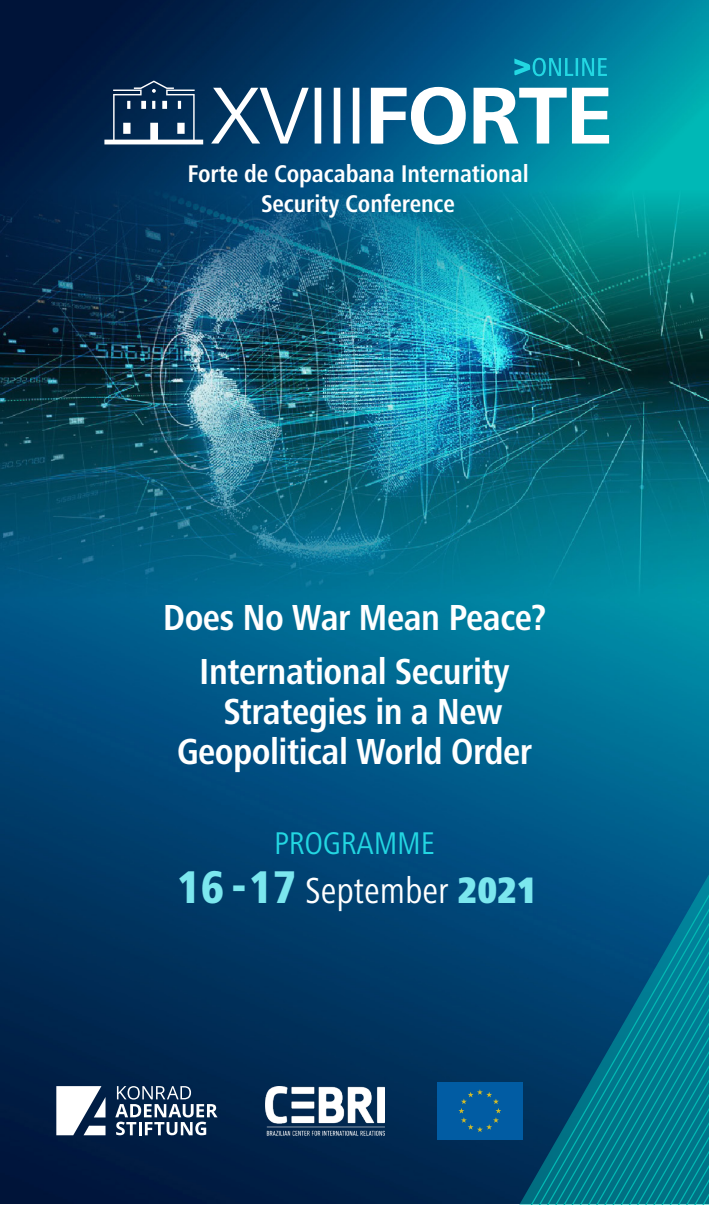
<style>
.page{position:relative;width:709px;height:1205px;background:#fff}
.page>*{position:absolute;margin:0;border:0;box-sizing:border-box;transform-origin:0 0}
.t1{font:700 condensed 37.5px/40px "Frutiger Next LT";letter-spacing:-.015em;color:#fff;text-align:center}
.t2{font:condensed 37.5px "Frutiger Next LT";color:#fff}
.Palavra_programa{font:condensed 32.5px "Frutiger Next LT";letter-spacing:-.005em;color:#23d7e2}
.t3{font:700 condensed 25px/30px "Frutiger Next LT";letter-spacing:-.005em;color:#fff;text-align:center}
.s1{font-weight:800;font-size:47.5px;color:#7be7ee}
.s2{font-weight:900;font-size:38px;color:#7be7ee}
</style>
<div class="page">
<img style="left:0;top:0;width:709px;height:1203px">
<svg style="left:517px;top:671px;width:9px;height:534px;background:#004c79"></svg>
<svg style="left:526px;top:548px;width:183px;height:657px;background:#005d83"></svg>
<svg style="left:532px;top:552px;width:177px;height:653px;background:#005c83"></svg>
<svg style="left:538px;top:555px;width:171px;height:650px;background:#005f85"></svg>
<svg style="left:544px;top:559px;width:165px;height:646px;background:#005f85"></svg>
<svg style="left:550px;top:562px;width:159px;height:643px;background:#006287"></svg>
<svg style="left:556px;top:566px;width:153px;height:639px;background:#006187"></svg>
<svg style="left:562px;top:569px;width:147px;height:636px;background:#006388"></svg>
<svg style="left:569px;top:573px;width:140px;height:632px;background:#006489"></svg>
<svg style="left:575px;top:576px;width:134px;height:629px;background:#00678a"></svg>
<svg style="left:581px;top:580px;width:128px;height:625px;background:#00678b"></svg>
<svg style="left:587px;top:583px;width:122px;height:622px;background:#00698c"></svg>
<svg style="left:593px;top:587px;width:116px;height:618px;background:#00698c"></svg>
<svg style="left:599px;top:590px;width:110px;height:615px;background:#006b8e"></svg>
<svg style="left:605px;top:594px;width:104px;height:611px;background:#006c8e"></svg>
<svg style="left:612px;top:598px;width:97px;height:607px;background:#006d8f"></svg>
<svg style="left:618px;top:601px;width:91px;height:604px;background:#006f90"></svg>
<svg style="left:624px;top:605px;width:85px;height:600px;background:#006f90"></svg>
<svg style="left:630px;top:608px;width:79px;height:597px;background:#007191"></svg>
<svg style="left:636px;top:612px;width:73px;height:593px;background:#007191"></svg>
<svg style="left:642px;top:615px;width:67px;height:590px;background:#007392"></svg>
<svg style="left:649px;top:619px;width:60px;height:586px;background:#007492"></svg>
<svg style="left:655px;top:622px;width:54px;height:583px;background:#007995"></svg>
<svg style="left:104px;top:81px;width:99px;height:63px;background:#335272"></svg>
<svg style="left:211px;top:87px;width:398px;height:57px"></svg>
<svg style="left:514px;top:58px;width:93px;height:18px;background:#0d9bb6"></svg>
<div style="left:437px;top:1082px;width:85px;height:57px;background:#015ca3"></div>
<svg style="left:458px;top:1089px;width:43px;height:43px"></svg>
<img style="left:266px;top:1086px;width:118px;height:50px">
<svg style="left:115px;top:1086px;width:102px;height:49px"></svg>
<svg style="left:56px;top:1086px;width:49px;height:49px"></svg>
<p class="t3" style="left:187px;top:159px;width:343px">Forte de Copacabana International<br>Security Conference</p>
<p class="t1" style="left:163px;top:598px;width:385px">Does No War Mean Peace?</p>
<p class="t1" style="left:177px;top:652px;width:357px">International Security<br>Strategies in a New<br>Geopolitical World Order</p>
<p class="Palavra_programa" style="left:274px;top:826px;width:162px">PROGRAMME</p>
<p class="t2" style="left:177px;top:869px;width:362px"><span class="s1">16 - 17</span> September <span class="s2">2021</span></p>
</div>
